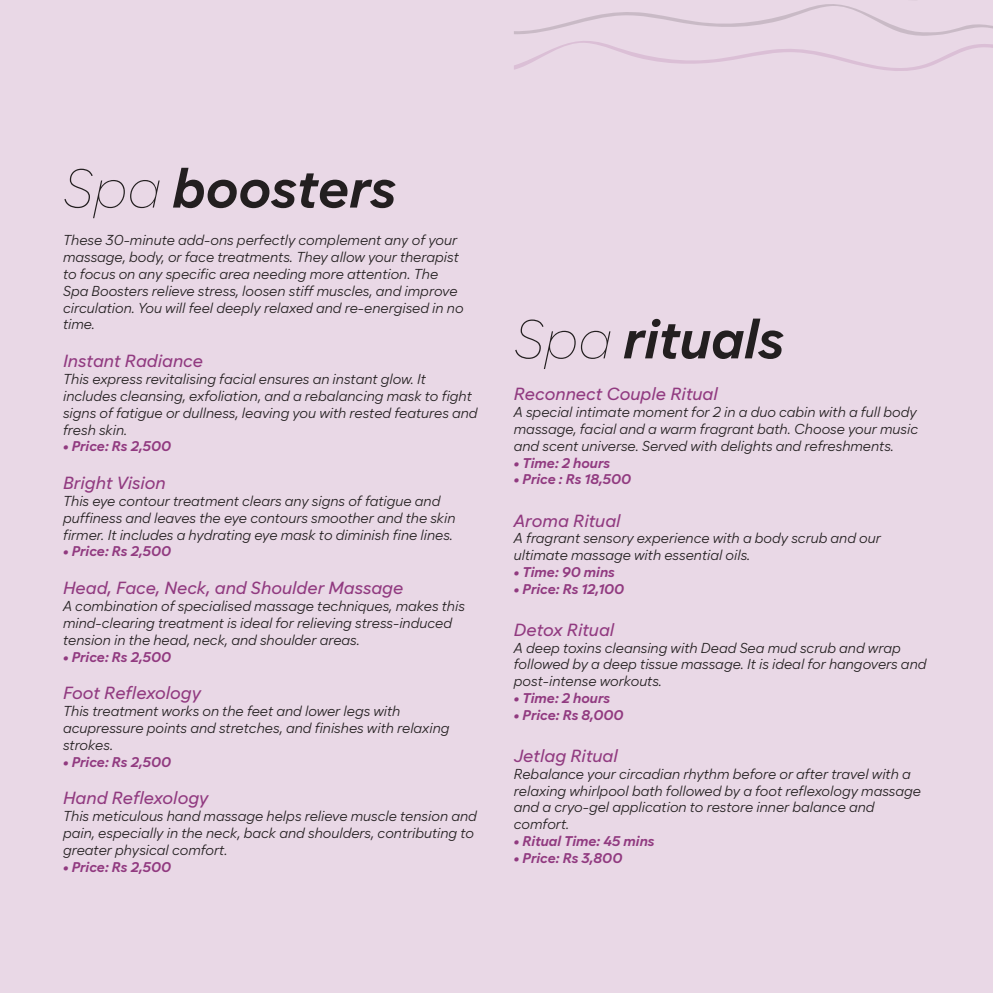
<style>
.page{position:relative;width:993px;height:993px;background:#fff}
.page>*{position:absolute;margin:0;border:0;box-sizing:border-box;transform-origin:0 0}
.t1{font:italic 700 54.25px "Cadiz";color:#231f20}
.t2{font:italic 500 17.5px "Cadiz";color:#913a80}
.t3{font:italic 14px/16.8px "Cadiz";color:#231f20}
.t4{font:italic 700 14px "Cadiz";color:#913a80}
.s1{font-weight:100}
</style>
<div class="page">
<div style="left:0;top:0;width:992px;height:992px;background:#e9d8e6"></div>
<svg style="left:514px;top:4px;width:478px;height:67px"></svg>
<h1 class="t1" style="left:63px;top:155px;width:334px"><span class="s1">Spa</span> boosters</h1>
<p class="t3" style="left:63px;top:232px;width:402px">These 30-minute add-ons perfectly complement any of your massage, body, or face treatments. They allow your therapist to focus on any specific area needing more attention. The Spa Boosters relieve stress, loosen stiff muscles, and improve circulation. You will feel deeply relaxed and re-energised in no time.</p>
<p class="t2" style="left:63px;top:350px;width:141px">Instant Radiance</p>
<p class="t3" style="left:63px;top:370px;width:416px">This express revitalising facial ensures an instant glow. It includes cleansing, exfoliation, and a rebalancing mask to fight signs of fatigue or dullness, leaving you with rested features and fresh skin.</p>
<p class="t4" style="left:63px;top:438px;width:110px">• Price: Rs 2,500</p>
<p class="t2" style="left:63px;top:472px;width:104px">Bright Vision</p>
<p class="t3" style="left:63px;top:492px;width:394px">This eye contour treatment clears any signs of fatigue and puffiness and leaves the eye contours smoother and the skin firmer. It includes a hydrating eye mask to diminish fine lines.</p>
<p class="t4" style="left:63px;top:543px;width:110px">• Price: Rs 2,500</p>
<p class="t2" style="left:63px;top:577px;width:342px">Head, Face, Neck, and Shoulder Massage</p>
<p class="t3" style="left:63px;top:597px;width:403px">A combination of specialised massage techniques, makes this mind-clearing treatment is ideal for relieving stress-induced tension in the head, neck, and shoulder areas.</p>
<p class="t4" style="left:63px;top:648px;width:110px">• Price: Rs 2,500</p>
<p class="t2" style="left:63px;top:682px;width:139px">Foot Reflexology</p>
<p class="t3" style="left:63px;top:702px;width:388px">This treatment works on the feet and lower legs with acupressure points and stretches, and finishes with relaxing strokes.</p>
<p class="t4" style="left:63px;top:753px;width:110px">• Price: Rs 2,500</p>
<p class="t2" style="left:63px;top:787px;width:147px">Hand Reflexology</p>
<p class="t3" style="left:63px;top:807px;width:415px">This meticulous hand massage helps relieve muscle tension and pain, especially in the neck, back and shoulders, contributing to greater physical comfort.</p>
<p class="t4" style="left:63px;top:858px;width:110px">• Price: Rs 2,500</p>
<h1 class="t1" style="left:513px;top:306px;width:272px"><span class="s1">Spa</span> rituals</h1>
<p class="t2" style="left:513px;top:383px;width:205px">Reconnect Couple Ritual</p>
<p class="t3" style="left:513px;top:403px;width:405px;text-align:justify">A special intimate moment for 2 in a duo cabin with a full body massage, facial and a warm fragrant bath. Choose your music and scent universe. Served with delights and refreshments.</p>
<p class="t4" style="left:513px;top:454px;width:98px">• Time: 2 hours</p>
<p class="t4" style="left:513px;top:471px;width:119px">• Price : Rs 18,500</p>
<p class="t2" style="left:513px;top:509px;width:108px">Aroma Ritual</p>
<p class="t3" style="left:513px;top:529px;width:368px">A fragrant sensory experience with a body scrub and our ultimate massage with essential oils.</p>
<p class="t4" style="left:513px;top:563px;width:102px">• Time: 90 mins</p>
<p class="t4" style="left:513px;top:580px;width:112px">• Price: Rs 12,100</p>
<p class="t2" style="left:513px;top:619px;width:102px">Detox Ritual</p>
<p class="t3" style="left:513px;top:639px;width:414px">A deep toxins cleansing with Dead Sea mud scrub and wrap followed by a deep tissue massage. It is ideal for hangovers and post-intense workouts.</p>
<p class="t4" style="left:513px;top:689px;width:98px">• Time: 2 hours</p>
<p class="t4" style="left:513px;top:706px;width:111px">• Price: Rs 8,000</p>
<p class="t2" style="left:513px;top:745px;width:105px">Jetlag Ritual</p>
<p class="t3" style="left:513px;top:765px;width:408px">Rebalance your circadian rhythm before or after travel with a relaxing whirlpool bath followed by a foot reflexology massage and a cryo-gel application to restore inner balance and comfort.</p>
<p class="t4" style="left:513px;top:832px;width:142px">• Ritual Time: 45 mins</p>
<p class="t4" style="left:513px;top:849px;width:110px">• Price: Rs 3,800</p>
</div>
